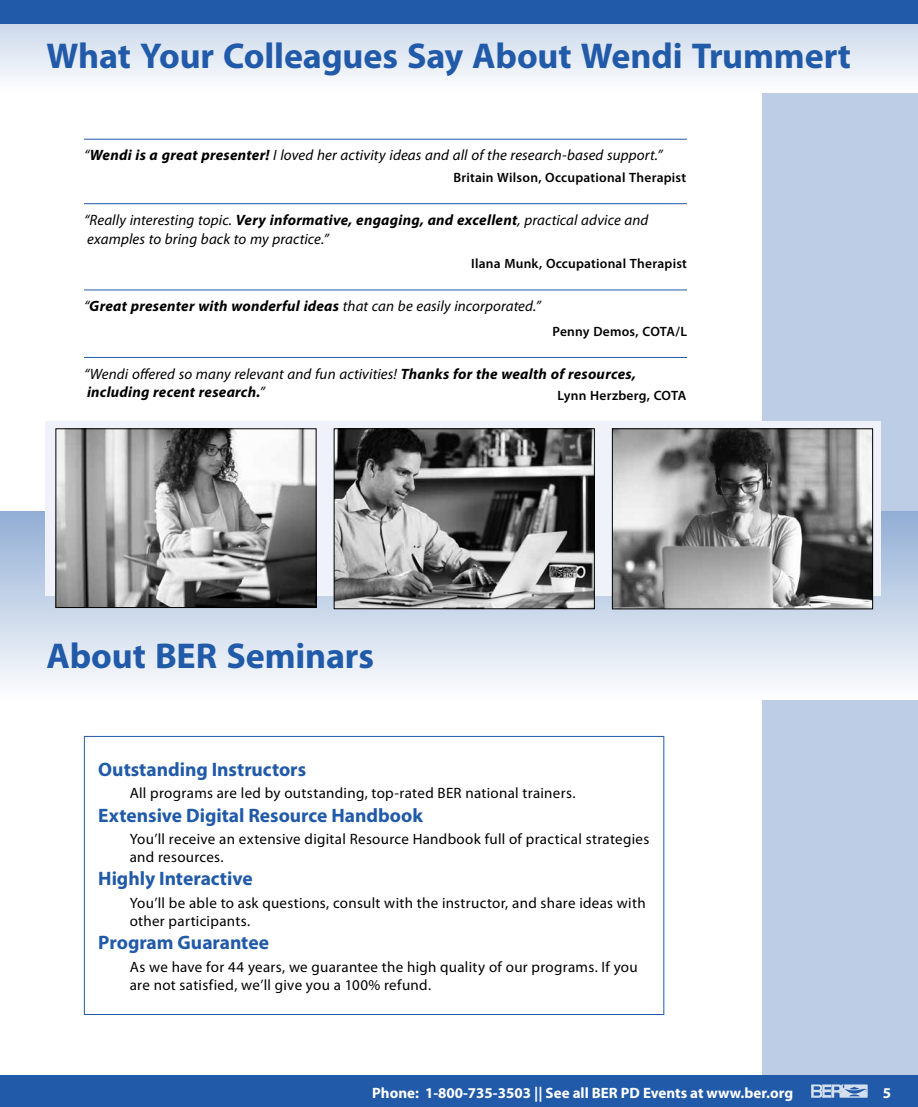
<style>
.page{position:relative;width:918px;height:1107px;background:#fff}
.page>*{position:absolute;margin:0;border:0;box-sizing:border-box;transform-origin:0 0}
.t1{font:700 36px "Myriad Pro";letter-spacing:-.005em;color:#215aa8}
.t2{font:700 19.5px "Myriad Pro";color:#215aa8}
.t3{font:15px/18px "Myriad Pro";letter-spacing:.02em;color:#000}
.t4{font:italic 15px/18.8px "Myriad Pro";letter-spacing:.005em;color:#000}
.t5{font:italic 700 15px/18.8px "Myriad Pro";letter-spacing:.015em;color:#000}
.t6{font:700 15px "Myriad Pro";color:#fff}
.t7{font:600 13.5px "Myriad Pro";letter-spacing:.015em;color:#000}
.s1{font-weight:700}
.s2{font-weight:400}
</style>
<div class="page">
<div style="left:763px;top:0;width:155px;height:1107px;background:#bccde5"></div>
<div style="left:0;top:1076px;width:918px;height:31px;background:#215aa8"></div>
<svg style="left:811px;top:1084px;width:57px;height:14px"></svg>
<svg style="left:0;top:24px;width:918px;height:68px"></svg>
<div style="left:0;top:0;width:918px;height:24px;background:#215aa8"></div>
<hr style="left:84px;top:139px;width:603px;height:1px;background:#215aa8">
<hr style="left:84px;top:203px;width:603px;height:1px;background:#215aa8">
<hr style="left:84px;top:290px;width:603px;height:1px;background:#215aa8">
<hr style="left:84px;top:357px;width:603px;height:1px;background:#215aa8">
<div style="left:0;top:512px;width:918px;height:187px;background:linear-gradient(to bottom,#94afd4,#fdfdfe)"></div>
<div style="left:45px;top:421px;width:835px;height:175px;background:#eff3f9"></div>
<img style="left:58px;top:430px;width:256px;height:176px">
<div style="left:56px;top:428px;width:260px;height:180px;border:1px solid #000"></div>
<img style="left:336px;top:430px;width:257px;height:177px">
<div style="left:334px;top:428px;width:261px;height:181px;border:1px solid #000"></div>
<img style="left:614px;top:430px;width:257px;height:177px">
<div style="left:612px;top:428px;width:261px;height:181px;border:1px solid #000"></div>
<div style="left:84px;top:736px;width:580px;height:279px;border:1px solid #215aa8"></div>
<h1 class="t1" style="left:46px;top:32px;width:806px">What Your Colleagues Say About Wendi Trummert</h1>
<p class="t4" style="left:84px;top:146px;width:580px">“<span class="s1">Wendi is a great presenter!</span> I loved her activity ideas and all of the research-based support.”</p>
<p class="t7" style="left:453px;top:169px;width:234px">Britain Wilson, Occupational Therapist</p>
<p class="t4" style="left:84px;top:210px;width:566px">“Really interesting topic. <span class="s1">Very informative, engaging, and excellent</span>, practical advice and examples to bring back to my practice.”</p>
<p class="t7" style="left:471px;top:255px;width:217px">Ilana Munk, Occupational Therapist</p>
<p class="t5" style="left:84px;top:296px;width:459px"><span class="s2">“</span>Great presenter with wonderful ideas <span class="s2">that can be easily incorporated.”</span></p>
<p class="t7" style="left:553px;top:323px;width:136px">Penny Demos, COTA/L</p>
<p class="t5" style="left:84px;top:364px;width:554px"><span class="s2">“Wendi offered so many relevant and fun activities!</span> Thanks for the wealth of resources, including recent research.<span class="s2">”</span></p>
<p class="t7" style="left:558px;top:387px;width:130px">Lynn Herzberg, COTA</p>
<h1 class="t1" style="left:46px;top:632px;width:329px">About BER Seminars</h1>
<h2 class="t2" style="left:98px;top:756px;width:209px">Outstanding Instructors</h2>
<p class="t3" style="left:130px;top:784px;width:447px">All programs are led by outstanding, top-rated BER national trainers.</p>
<h2 class="t2" style="left:98px;top:802px;width:326px">Extensive Digital Resource Handbook</h2>
<p class="t3" style="left:130px;top:830px;width:521px">You’ll receive an extensive digital Resource Handbook full of practical strategies and resources.</p>
<h2 class="t2" style="left:98px;top:866px;width:156px">Highly Interactive</h2>
<p class="t3" style="left:130px;top:894px;width:517px">You’ll be able to ask questions, consult with the instructor, and share ideas with other participants.</p>
<h2 class="t2" style="left:98px;top:930px;width:172px">Program Guarantee</h2>
<p class="t3" style="left:130px;top:958px;width:510px">As we have for 44 years, we guarantee the high quality of our programs. If you are not satisfied, we’ll give you a 100% refund.</p>
<p class="t6" style="left:372px;top:1083px;width:422px">Phone: 1-800-735-3503 || See all BER PD Events at www.ber.org</p>
<p class="t6" style="left:883px;top:1083px;width:10px">5</p>
</div>
